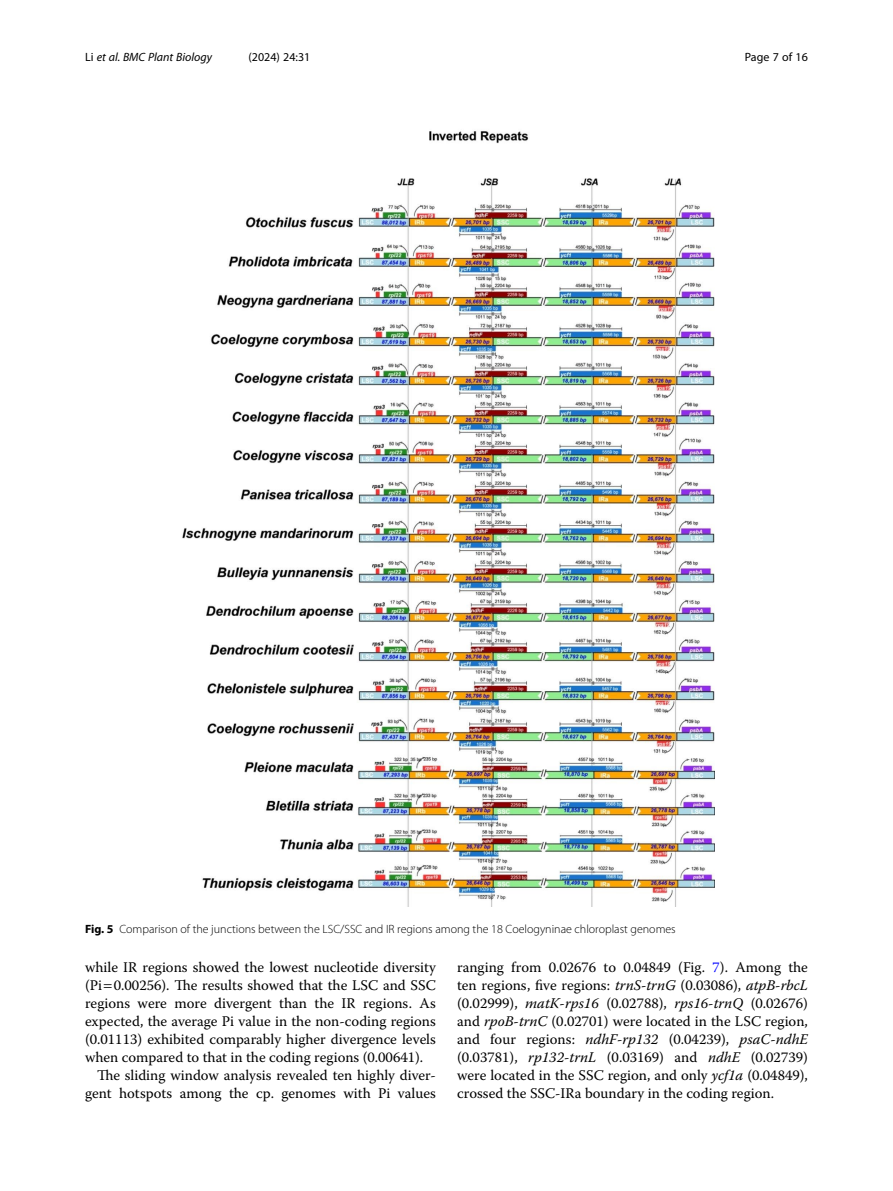
<style>
.page{position:relative;width:893px;height:1191px;background:#fff}
.page>*{position:absolute;margin:0;border:0;box-sizing:border-box;transform-origin:0 0}
.Body_Text_Indent{font:14.7px/18px "Warnock Pro";color:#000;text-align:justify}
.Figure_Caption{font:300 12px "Myriad Pro";color:#000}
.t1{font:italic 12px "Myriad Pro";color:#000}
.t2{font:12px "Myriad Pro";color:#000}
.s1{font-style:normal}
.s2{font-weight:700}
.s3{color:#00f}
.s4{font-style:italic}
</style>
<div class="page">
<img style="left:182px;top:131px;width:532px;height:775px">
<p class="t1" style="left:85px;top:50px;width:128px"><span class="s1">Li</span> et al. BMC Plant Biology</p>
<p class="t2" style="left:248px;top:50px;width:63px">(2024) 24:31</p>
<p class="t2" style="left:745px;top:50px;width:65px">Page 7 of 16</p>
<p class="Figure_Caption" style="left:85px;top:922px;width:592px"><span class="s2">Fig. 5</span> Comparison of the junctions between the LSC/SSC and IR regions among the 18 Coelogyninae chloroplast genomes</p>
<p class="Body_Text_Indent" style="left:85px;top:958px;width:352px">while IR regions showed the lowest nucleotide diversity (Pi 0.00256). The results showed that the LSC and SSC regions were more divergent than the IR regions. As expected, the average Pi value in the non-coding regions (0.01113) exhibited comparably higher divergence levels when compared to that in the coding regions (0.00641).</p>
<p class="Body_Text_Indent" style="left:85px;top:1066px;width:352px;text-align:right">The sliding window analysis revealed ten highly diver&shy;gent hotspots among the cp. genomes with Pi values</p>
<p class="Body_Text_Indent" style="left:457px;top:958px;width:352px">ranging from 0.02676 to 0.04849 (Fig. <span class="s3">7</span>). Among the ten regions, five regions: <span class="s4">trnS</span>-<span class="s4">trnG</span> (0.03086), <span class="s4">atpB</span>-<span class="s4">rbcL </span>(0.02999), <span class="s4">matK</span>-<span class="s4">rps16</span> (0.02788), <span class="s4">rps16</span>-<span class="s4">trnQ</span> (0.02676) and <span class="s4">rpoB</span>-<span class="s4">trnC</span> (0.02701) were located in the LSC region, and four regions: <span class="s4">ndhF</span>-<span class="s4">rp132</span> (0.04239), <span class="s4">psaC</span>-<span class="s4">ndhE </span>(0.03781), <span class="s4">rp132</span>-<span class="s4">trnL</span> (0.03169) and <span class="s4">ndhE</span> (0.02739) were located in the SSC region, and only <span class="s4">ycf1a</span> (0.04849), crossed the SSC-IRa boundary in the coding region.</p>
</div>
